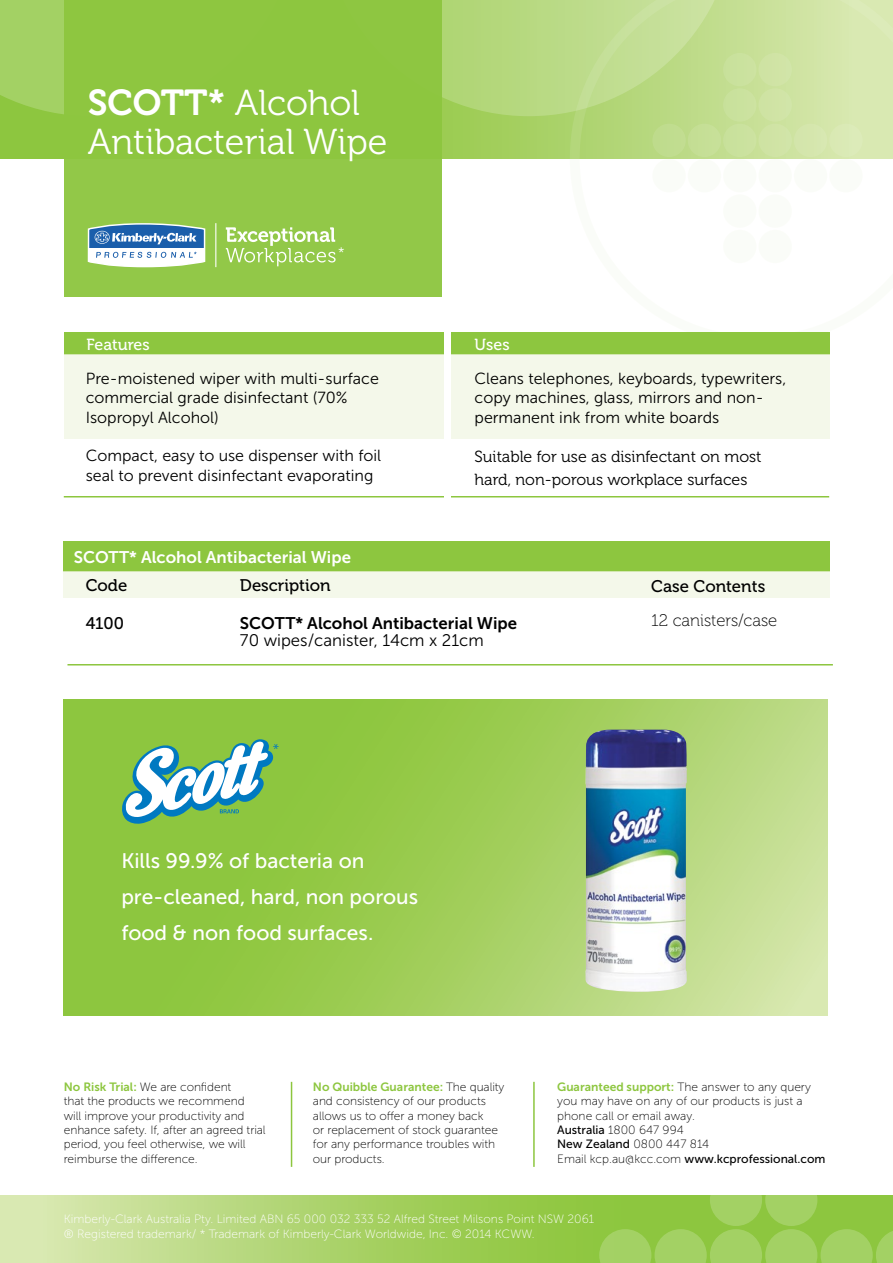
<style>
.page{position:relative;width:893px;height:1263px;background:#fff}
.page>*{position:absolute;margin:0;border:0;box-sizing:border-box;transform-origin:0 0}
.t1{font:36px/39px "Museo 300";color:#fff}
.t2{font:21px/36px "Museo Sans 500";color:#fff}
.t3{font:16.8px "Museo 500";color:#000}
.t4{font:16.8px "Museo Sans 700";color:#fff}
.t5{font:16.8px "Museo Sans 700";color:#000}
.t6{font:16.8px "Museo Sans 300";color:#000}
.t7{font:16.8px "Museo 100";color:#000}
.t8{font:16.05px/19.2px "Museo Sans 300";color:#000}
.t9{font:16.05px/23px "Museo 300";color:#000}
.t10{font:16.05px "Museo 500";color:#fff}
.t11{font:13.8px "Museo Sans 300";color:#fff}
.t12{font:12px/14.4px "Museo Sans 100";letter-spacing:-.005em;color:#000}
.t13{font:12px/14.4px "Museo Sans 100";color:#fff}
.t14{font:12px/14.4px "Museo Sans 500";color:#000}
.t15{font:12px "Museo Sans 700";color:#8dc63f}
.s1{font-family:"Museo 700"}
.s2{font-family:"Museo Sans 700";color:#8dc63f}
.s3{font-family:"Museo Sans 100";color:#000}
.s4{font-family:"Museo Sans 500"}
.s5{font-family:"Museo Sans 100"}
</style>
<div class="page">
<svg style="left:1px;top:116px;width:569px;height:42px;background:#9bcb53"></svg>
<svg style="left:652px;top:158px;width:211px;height:1px"></svg>
<svg style="left:570px;top:0;width:323px;height:158px;background:#cce29f"></svg>
<svg style="left:441px;top:0;width:294px;height:116px;background:#bada85"></svg>
<svg style="left:1px;top:0;width:63px;height:116px;background:#a1d061"></svg>
<svg style="left:1px;top:1195px;width:598px;height:68px;background:#b1d574"></svg>
<svg style="left:599px;top:1195px;width:294px;height:68px;background:#98cb52"></svg>
<div style="left:64px;top:541px;width:766px;height:31px;background:#8dc63f"></div>
<div style="left:64px;top:571px;width:766px;height:27px;background:#f4f8ea"></div>
<hr style="left:291px;top:1082px;width:1px;height:85px;background:#8dc63f">
<hr style="left:533px;top:1082px;width:2px;height:85px;background:#8dc63f">
<div style="left:64px;top:0;width:377px;height:296px;background:#8dc63f"></div>
<svg style="left:226px;top:227px;width:110px;height:39px"></svg>
<hr style="left:215px;top:223px;width:1px;height:44px;background:#fff">
<svg style="left:87px;top:223px;width:119px;height:45px;background:#95b6c9"></svg>
<div style="left:64px;top:332px;width:765px;height:23px;background:#8dc63f"></div>
<div style="left:64px;top:355px;width:765px;height:84px;background:#f4f8ea"></div>
<svg style="left:64px;top:700px;width:763px;height:315px;background:#a1ce5c"></svg>
<hr style="left:64px;top:496px;width:765px;height:1px;background:#8dc63f">
<div style="left:444px;top:332px;width:6px;height:167px;background:#fff"></div>
<img style="left:585px;top:730px;width:102px;height:262px">
<svg style="left:121px;top:739px;width:157px;height:85px"></svg>
<hr style="left:67px;top:664px;width:766px;height:1px;background:#8dc63f">
<h1 class="t1" style="left:88px;top:84px;width:301px"><span class="s1">SCOTT*</span> Alcohol<br>Antibacterial Wipe</h1>
<h3 class="t10" style="left:86px;top:335px;width:65px">Features</h3>
<p class="t11" style="left:338px;top:245px;width:8px">*</p>
<h3 class="t8" style="left:86px;top:369px;width:295px">Pre-moistened wiper with multi-surface commercial grade disinfectant (70%<br>Isopropyl Alcohol)</h3>
<h3 class="t8" style="left:86px;top:446px;width:297px">Compact, easy to use dispenser with foil seal to prevent disinfectant evaporating</h3>
<h3 class="t10" style="left:475px;top:336px;width:37px">Uses</h3>
<h3 class="t8" style="left:475px;top:369px;width:313px">Cleans telephones, keyboards, typewriters, copy machines, glass, mirrors and non&shy;permanent ink from white boards</h3>
<h3 class="t9" style="left:475px;top:445px;width:289px">Suitable for use as disinfectant on most hard, non-porous workplace surfaces</h3>
<h3 class="t4" style="left:74px;top:548px;width:279px">SCOTT* Alcohol Antibacterial Wipe</h3>
<h3 class="t3" style="left:240px;top:576px;width:92px">Description</h3>
<h3 class="t5" style="left:240px;top:614px;width:279px">SCOTT* Alcohol Antibacterial Wipe</h3>
<h3 class="t6" style="left:240px;top:631px;width:245px">70 wipes/canister, 14cm x 21cm</h3>
<h3 class="t3" style="left:86px;top:576px;width:43px">Code</h3>
<h3 class="t3" style="left:86px;top:614px;width:40px">4100</h3>
<h3 class="t3" style="left:651px;top:577px;width:116px">Case Contents</h3>
<h3 class="t7" style="left:651px;top:611px;width:128px">12 canisters/case</h3>
<h2 class="t2" style="left:121px;top:842px;width:298px">Kills 99.9% of bacteria on pre-cleaned, hard, non porous food &amp; non food surfaces.</h2>
<p class="t12" style="left:64px;top:1080px;width:203px"><span class="s2">No Risk Trial:</span> We are confident<br>that the products we recommend<br>will improve your productivity and enhance safety. If, after an agreed trial period, you feel otherwise, we will reimburse the difference.</p>
<p class="t15" style="left:313px;top:1080px;width:193px">No Quibble Guarantee: <span class="s3">The quality</span></p>
<p class="t12" style="left:313px;top:1094px;width:187px">and consistency of our products allows us to offer a money back<br>or replacement of stock guarantee for any performance troubles with our products.</p>
<p class="t12" style="left:557px;top:1080px;width:255px"><span class="s2">Guaranteed support:</span> The answer to any query you may have on any of our products is just a phone call or email away.<br><span class="s4">Australia</span> 1800 647 994</p>
<p class="t14" style="left:557px;top:1137px;width:270px">New Zealand <span class="s5">0800 447 814<br>Email kcp.au@kcc.com</span> www.kcprofessional.com</p>
<p class="t13" style="left:64px;top:1212px;width:532px">Kimberly-Clark Australia Pty. Limited ABN 65 000 032 333 52 Alfred Street Milsons Point NSW 2061 ® Registered trademark/ * Trademark of Kimberly-Clark Worldwide, Inc. © 2014 KCWW.</p>
</div>
